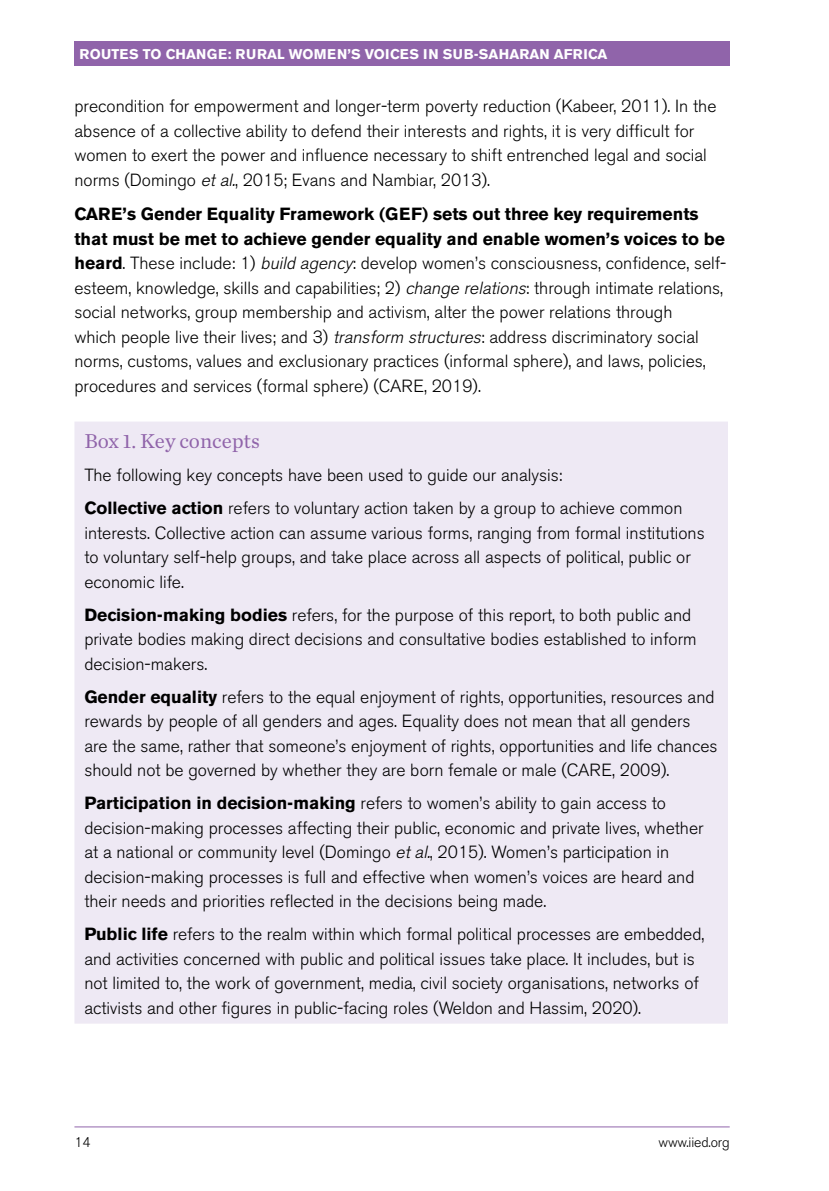
<style>
.page{position:relative;width:829px;height:1191px;background:#fff}
.page>*{position:absolute;margin:0;border:0;box-sizing:border-box;transform-origin:0 0}
.t1{font:21px "Chronicle Text G1";color:#9064aa}
.t2{font:300 17.5px/24.5px "Akzidenz Grotesk BE";color:#000}
.t3{font:700 14px "Akzidenz Grotesk BE";letter-spacing:.01em;color:#fff}
.t4{font:300 14px "Akzidenz Grotesk BE";letter-spacing:-.01em;color:#000}
.s1{font-style:italic}
.s2{font-weight:700}
</style>
<div class="page">
<div style="left:74px;top:41px;width:655px;height:25px;background:#9064aa"></div>
<hr style="left:74px;top:1126px;width:655px;height:1px;background:#9064aa">
<div style="left:74px;top:422px;width:653px;height:601px;background:#eee9f4"></div>
<p class="t3" style="left:79px;top:46px;width:529px">Routes to change: rural women’s voices in sub-Saharan Africa</p>
<p class="t2" style="left:74px;top:94px;width:643px">precondition for empowerment and longer-term poverty reduction (Kabeer, 2011). In the absence of a collective ability to defend their interests and rights, it is very difficult for women to exert the power and influence necessary to shift entrenched legal and social norms (Domingo <span class="s1">etal.</span>, 2015; Evans and Nambiar, 2013).</p>
<p class="t2" style="left:74px;top:202px;width:653px"><span class="s2">CARE’s Gender Equality Framework (GEF) sets out three key requirements that must be met to achieve gender equality and enable women’s voices to be heard</span>. These include: 1) <span class="s1">build agency</span>: develop women’s consciousness, confidence, self&shy;esteem, knowledge, skills and capabilities; 2) <span class="s1">change relations</span>: through intimate relations, social networks, group membership and activism, alter the power relations through<br>which people live their lives; and 3) <span class="s1">transform structures</span>: address discriminatory social norms, customs, values and exclusionary practices (informal sphere), and laws, policies, procedures and services (formal sphere) (CARE, 2019).</p>
<p class="t1" style="left:84px;top:425px;width:177px">Box 1. Key concepts</p>
<p class="t2" style="left:84px;top:459px;width:599px;line-height:32.9px">The following key concepts have been used to guide our analysis:<br><span class="s2">Collective action</span> refers to voluntary action taken by a group to achieve common</p>
<p class="t2" style="left:84px;top:521px;width:621px">interests. Collective action can assume various forms, ranging from formal institutions to voluntary self-help groups, and take place across all aspects of political, public or economic life.</p>
<p class="t2" style="left:84px;top:602px;width:613px"><span class="s2">Decision-making bodies</span> refers, for the purpose of this report, to both public and private bodies making direct decisions and consultative bodies established to inform decision-makers.</p>
<p class="t2" style="left:84px;top:684px;width:634px"><span class="s2">Gender equality</span> refers to the equal enjoyment of rights, opportunities, resources and rewards by people of all genders and ages. Equality does not mean that all genders are the same, rather that someone’s enjoyment of rights, opportunities and life chances should not be governed by whether they are born female or male (CARE, 2009).</p>
<p class="t2" style="left:84px;top:791px;width:620px"><span class="s2">Participation in decision-making</span> refers to women’s ability to gain access to decision-making processes affecting their public, economic and private lives, whether at a national or community level (Domingo <span class="s1">etal.</span>, 2015). Women’s participation in decision-making processes is full and effective when women’s voices are heard and their needs and priorities reflected in the decisions being made.</p>
<p class="t2" style="left:84px;top:922px;width:621px"><span class="s2">Public life</span> refers to the realm within which formal political processes are embedded, and activities concerned with public and political issues take place. It includes, but is not limited to, the work of government, media, civil society organisations, networks of activists and other figures in public-facing roles (Weldon and Hassim, 2020).</p>
<p class="t4" style="left:74px;top:1134px;width:18px">14</p>
<p class="t4" style="left:658px;top:1134px;width:73px">www.iied.org</p>
</div>
